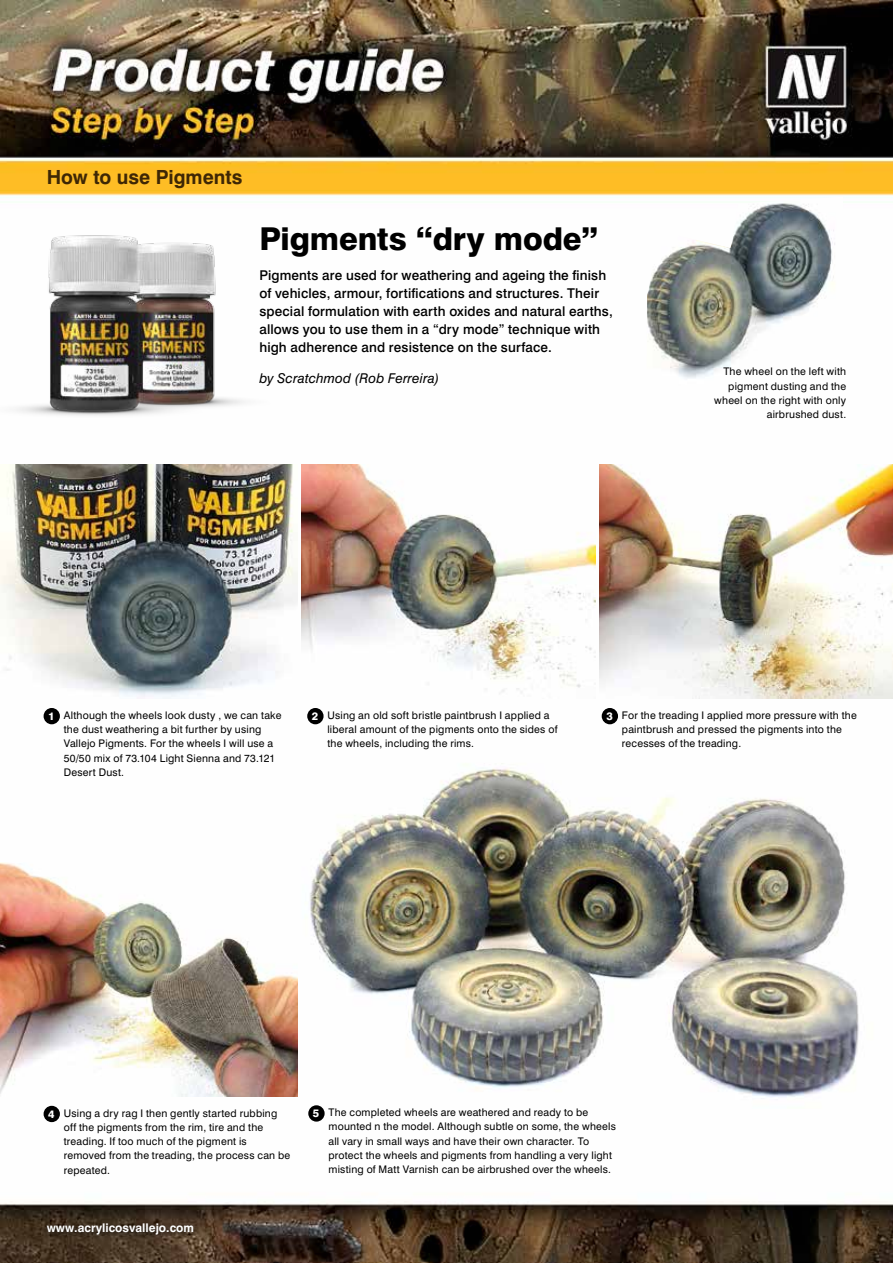
<style>
.page{position:relative;width:893px;height:1263px;background:#fff}
.page>*{position:absolute;margin:0;border:0;box-sizing:border-box;transform-origin:0 0}
.t1{font:800 31.5px "Swiss 721 BT";letter-spacing:-.005em;color:#000}
.t2{font:700 19.5px "Swiss 721 BT";color:#3e2705}
.t3{font:500 13.5px/18px "Swiss 721 BT";letter-spacing:.01em;color:#000}
.t4{font:italic 13.5px "Swiss 721 BT";letter-spacing:.01em;color:#000}
.t5{font:700 12px "Swiss 721 BT";color:#fff}
.t6{font:800 10.8px "Swiss 721 BT";color:#fff}
.t7{font:10.5px/14.2px "Swiss 721 BT";letter-spacing:.02em;color:#000}
</style>
<div class="page">
<img style="left:0;top:0;width:893px;height:1263px">
<svg style="left:40px;top:1216px;width:162px;height:27px;background:#413222"></svg>
<img style="left:647px;top:197px;width:196px;height:196px">
<img style="left:251px;top:696px;width:642px;height:412px">
<img style="left:0;top:465px;width:298px;height:233px">
<img style="left:0;top:862px;width:298px;height:234px">
<img style="left:302px;top:465px;width:293px;height:233px">
<img style="left:600px;top:465px;width:293px;height:233px">
<div style="left:44px;top:708px;width:16px;height:16px;background:#000;border-radius:50%"></div>
<div style="left:44px;top:1106px;width:16px;height:16px;background:#000;border-radius:50%"></div>
<div style="left:307px;top:708px;width:17px;height:16px;background:#000;border-radius:50%"></div>
<div style="left:308px;top:1105px;width:17px;height:16px;background:#000;border-radius:50%"></div>
<div style="left:602px;top:708px;width:16px;height:16px;background:#000;border-radius:50%"></div>
<img style="left:0;top:227px;width:274px;height:193px">
<h2 class="t2" style="left:47px;top:165px;width:197px">How to use Pigments</h2>
<h1 class="t1" style="left:259px;top:219px;width:340px">Pigments “dry mode”</h1>
<p class="t3" style="left:259px;top:266px;width:355px">Pigments are used for weathering and ageing the finish of vehicles, armour, fortifications and structures. Their special formulation with earth oxides and natural earths, allows you to use them in a “dry mode” technique with high adherence and resistence on the surface.</p>
<p class="t4" style="left:259px;top:370px;width:181px">by Scratchmod (Rob Ferreira)</p>
<p class="t7" style="left:714px;top:364px;width:133px;text-align:right">The wheel on the left with pigment dusting and the wheel on the right with only airbrushed dust.</p>
<p class="t6" style="left:48px;top:709px;width:8px">1</p>
<p class="t7" style="left:64px;top:708px;width:219px">Although the wheels look dusty , we can take the dust weathering a bit further by using Vallejo Pigments. For the wheels I will use a 50/50 mix of 73.104 Light Sienna and 73.121<br>Desert Dust.</p>
<p class="t6" style="left:312px;top:709px;width:8px">2</p>
<p class="t7" style="left:327px;top:708px;width:231px">Using an old soft bristle paintbrush I applied a liberal amount of the pigments onto the sides of the wheels, including the rims.</p>
<p class="t6" style="left:606px;top:709px;width:8px">3</p>
<p class="t7" style="left:622px;top:708px;width:236px">For the treading I applied more pressure with the paintbrush and pressed the pigments into the recesses of the treading.</p>
<p class="t6" style="left:48px;top:1107px;width:8px">4</p>
<p class="t7" style="left:64px;top:1106px;width:228px">Using a dry rag I then gently started rubbing off the pigments from the rim, tire and the treading. If too much of the pigment is removed from the treading, the process can be repeated.</p>
<p class="t5" style="left:47px;top:1220px;width:149px">www.acrylicosvallejo.com</p>
<p class="t6" style="left:313px;top:1106px;width:8px">5</p>
<p class="t7" style="left:328px;top:1105px;width:289px">The completed wheels are weathered and ready to be mounted n the model. Although subtle on some, the wheels all vary in small ways and have their own character. To protect the wheels and pigments from handling a very light misting of Matt Varnish can be airbrushed over the wheels.</p>
</div>
